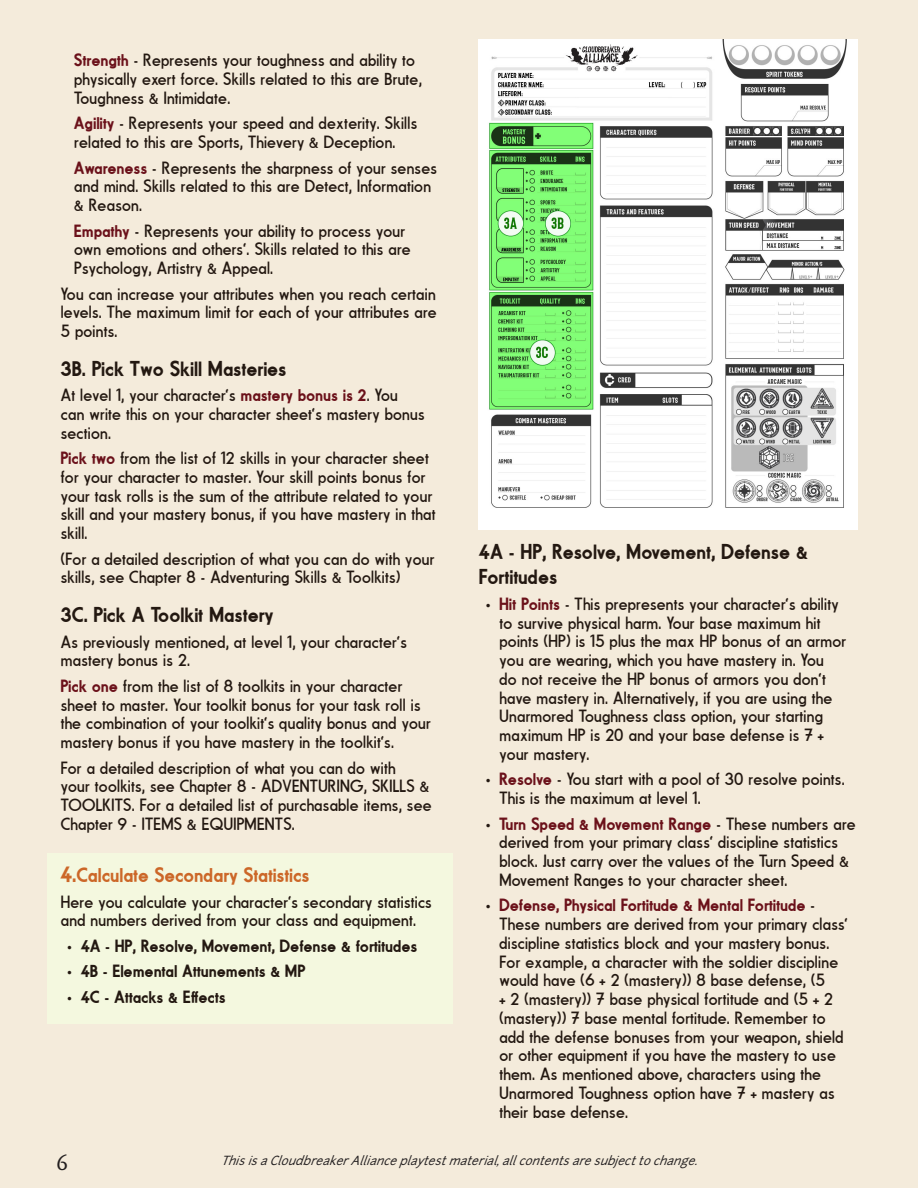
<style>
.page{position:relative;width:918px;height:1188px;background:#f4ebdb}
.page>*{position:absolute;margin:0;border:0;box-sizing:border-box;transform-origin:0 0}
.SUBTITLE{font:21px "Fundamental Brigade Schwer";letter-spacing:.015em;color:#231811}
.Normal_paragraph{font:21px/25.2px "Fundamental Brigade Schwer";letter-spacing:.015em;color:#231811}
.t1{font:21px "Andada";color:#231f20}
.SUBTITLE-2{font:20.25px "Fundamental Brigade Schwer";letter-spacing:.015em;color:#cc6728}
.SUBTITLE-3{font:17.25px/18.8px "Fundamental Brigade";letter-spacing:.015em;color:#231811}
.t2{font:17.25px "Fundamental Brigade Schwer";letter-spacing:.015em;color:#231811}
.t3{font:italic 12px "Junction";color:#231f20}
.s1{font-family:"Fundamental Brigade Schwer";color:#6b111a}
.s2{font-size:22.5px}
.s3{font-family:"Fundamental Brigade"}
</style>
<div class="page">
<img style="left:478px;top:39px;width:379px;height:491px">
<div style="left:47px;top:853px;width:406px;height:171px;background:#f4f8df"></div>
<p class="SUBTITLE-3" style="left:74px;top:51px;width:349px"><span class="s1">Strength</span> - Represents your toughness and ability to physically exert force. Skills related to this are Brute,<br>Toughness &amp; Intimidate.</p>
<p class="SUBTITLE-3" style="left:74px;top:114px;width:344px"><span class="s1">Agility</span> - Represents your speed and dexterity. Skills related to this are Sports, Thievery &amp; Deception.</p>
<p class="SUBTITLE-3" style="left:74px;top:158px;width:364px"><span class="s1">Awareness</span> - Represents the sharpness of your senses and mind. Skills related to this are Detect, Information &amp; Reason.</p>
<p class="SUBTITLE-3" style="left:74px;top:221px;width:338px"><span class="s1">Empathy</span> - Represents your ability to process your own emotions and others’. Skills related to this are<br>Psychology, Artistry &amp; Appeal.</p>
<p class="SUBTITLE-3" style="left:61px;top:284px;width:377px;text-align:justify">You can increase your attributes when you reach certain levels. The maximum limit for each of your attributes are 5 points.</p>
<p class="SUBTITLE" style="left:61px;top:356px;width:227px">3B. Pick Two Skill Masteries</p>
<p class="SUBTITLE-3" style="left:61px;top:386px;width:365px">At level 1, your character’s <span class="s1">mastery bonus is 2</span>. You can write this on your character sheet’s mastery bonus section.</p>
<p class="SUBTITLE-3" style="left:61px;top:449px;width:376px"><span class="s1">Pick two</span> from the list of 12 skills in your character sheet for your character to master. Your skill points bonus for your task rolls is the sum of the attribute related to your skill and your mastery bonus, if you have mastery in that skill.</p>
<p class="SUBTITLE-3" style="left:61px;top:549px;width:375px">(For a detailed description of what you can do with your skills, see Chapter 8 - Adventuring Skills &amp; Toolkits)</p>
<p class="SUBTITLE" style="left:61px;top:602px;width:214px">3C. Pick A Toolkit Mastery</p>
<p class="SUBTITLE-3" style="left:61px;top:632px;width:348px">As previously mentioned, at level 1, your character’s mastery bonus is 2.</p>
<p class="SUBTITLE-3" style="left:61px;top:676px;width:372px"><span class="s1">Pick one</span> from the list of 8 toolkits in your character sheet to master. Your toolkit bonus for your task roll is the combination of your toolkit’s quality bonus and your mastery bonus if you have mastery in the toolkit’s.</p>
<p class="SUBTITLE-3" style="left:61px;top:758px;width:372px">For a detailed description of what you can do with<br>your toolkits, see Chapter 8 - ADVENTURING, SKILLS &amp; TOOLKITS. For a detailed list of purchasable items, see Chapter 9 - ITEMS &amp; EQUIPMENTS.</p>
<p class="SUBTITLE-2" style="left:61px;top:863px;width:250px"><span class="s2">4.</span>Calculate Secondary Statistics</p>
<p class="SUBTITLE-3" style="left:61px;top:892px;width:373px">Here you calculate your character’s secondary statistics and numbers derived from your class and equipment.</p>
<p class="t2" style="left:68px;top:935px;width:351px"><span class="s3">•</span> 4A - HP, Resolve, Movement, Defense &amp; fortitudes</p>
<p class="t2" style="left:68px;top:961px;width:239px"><span class="s3">•</span> 4B - Elemental Attunements &amp; MP</p>
<p class="t2" style="left:68px;top:986px;width:160px"><span class="s3">•</span> 4C - Attacks &amp; Effects</p>
<p class="Normal_paragraph" style="left:479px;top:539px;width:330px">4A - HP, Resolve, Movement, Defense &amp;<br>Fortitudes</p>
<p class="SUBTITLE-3" style="left:500px;top:595px;width:348px;text-indent:-14px">• <span class="s1">Hit Points</span> - This prepresents your character’s ability to survive physical harm. Your base maximum hit points (HP) is 15 plus the max HP bonus of an armor you are wearing, which you have mastery in. You<br>do not receive the HP bonus of armors you don’t have mastery in. Alternatively, if you are using the Unarmored Toughness class option, your starting maximum HP is 20 and your base defense is 7 + your mastery.</p>
<p class="SUBTITLE-3" style="left:500px;top:770px;width:347px;text-indent:-14px">• <span class="s1">Resolve</span> - You start with a pool of 30 resolve points.<br>This is the maximum at level 1.</p>
<p class="SUBTITLE-3" style="left:500px;top:814px;width:358px;text-indent:-14px">• <span class="s1">Turn Speed &amp; Movement Range</span> - These numbers are derived from your primary class’ discipline statistics block. Just carry over the values of the Turn Speed &amp; Movement Ranges to your character sheet.</p>
<p class="SUBTITLE-3" style="left:500px;top:896px;width:350px;text-indent:-14px">• <span class="s1">Defense, Physical Fortitude &amp; Mental Fortitude</span> - These numbers are derived from your primary class’ discipline statistics block and your mastery bonus.<br>For example, a character with the soldier discipline would have (6 + 2 (mastery)) 8 base defense, (5<br>+ 2 (mastery)) 7 base physical fortitude and (5 + 2 (mastery)) 7 base mental fortitude. Remember to add the defense bonuses from your weapon, shield or other equipment if you have the mastery to use them. As mentioned above, characters using the Unarmored Toughness option have 7 + mastery as their base defense.</p>
<p class="t1" style="left:57px;top:1150px;width:13px">6</p>
<p class="t3" style="left:221px;top:1153px;width:483px">ThisisaCloudbreakerAllianceplaytestmaterial,allcontentsaresubjecttochange.</p>
</div>
